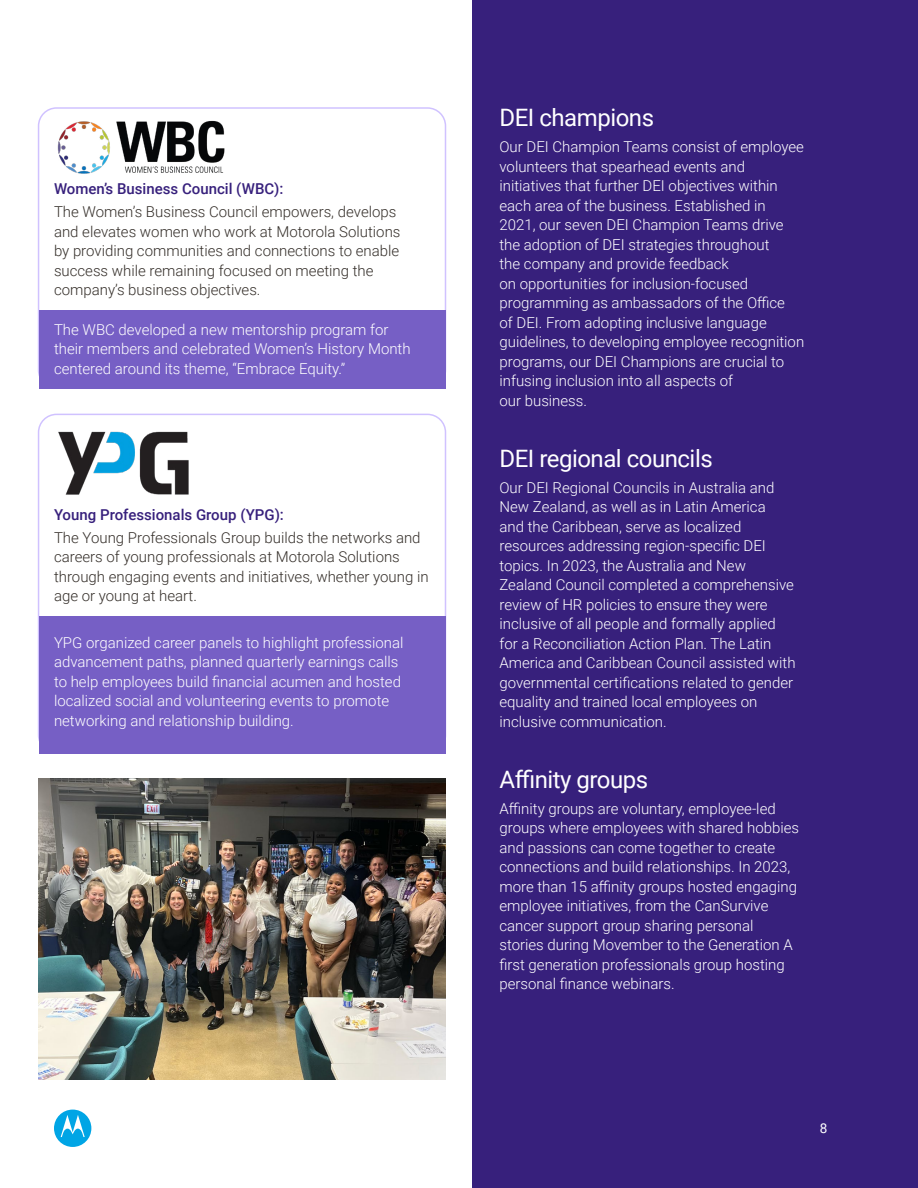
<style>
.page{position:relative;width:918px;height:1188px;background:#fff}
.page>*{position:absolute;margin:0;border:0;box-sizing:border-box;transform-origin:0 0}
.t1{font:24px "Roboto";letter-spacing:-.02em;color:#fff}
.t2{font:300 15px/19.5px "Roboto";color:#fff}
.t3{font:300 15px/19.5px "Roboto";color:#352f2a}
.t4{font:500 15px "Roboto";color:#37207c}
.t5{font:13.5px "Roboto";color:#fff}
</style>
<div class="page">
<div style="left:472px;top:0;width:446px;height:1188px;background:#37207c"></div>
<div style="left:39px;top:617px;width:407px;height:137px;background:#765fc5"></div>
<div style="left:39px;top:310px;width:407px;height:79px;background:#765fc5"></div>
<img style="left:57px;top:107px;width:167px;height:67px">
<img style="left:58px;top:431px;width:131px;height:64px">
<img style="left:39px;top:779px;width:407px;height:301px">
<div style="left:54px;top:1110px;width:37px;height:37px;background:#00a5e5;border-radius:50%"></div>
<svg style="left:61px;top:1115px;width:24px;height:22px"></svg>
<p class="t4" style="left:54px;top:179px;width:231px">Women’s Business Council (WBC):</p>
<p class="t3" style="left:54px;top:202px;width:348px">The Women’s Business Council empowers, develops and elevates women who work at Motorola Solutions by providing communities and connections to enable success while remaining focused on meeting the company’s business objectives.</p>
<p class="t2" style="left:54px;top:319px;width:358px">The WBC developed a new mentorship program for their members and celebrated Women’s History Month centered around its theme, “Embrace Equity.”</p>
<p class="t4" style="left:54px;top:504px;width:231px">Young Professionals Group (YPG):</p>
<p class="t3" style="left:54px;top:527px;width:376px">The Young Professionals Group builds the networks and careers of young professionals at Motorola Solutions through engaging events and initiatives, whether young in age or young at heart.</p>
<p class="t2" style="left:54px;top:632px;width:351px">YPG organized career panels to highlight professional advancement paths, planned quarterly earnings calls to help employees build financial acumen and hosted localized social and volunteering events to promote networking and relationship building.</p>
<h1 class="t1" style="left:500px;top:101px;width:156px">DEI champions</h1>
<p class="t2" style="left:500px;top:137px;width:306px">Our DEI Champion Teams consist of employee volunteers that spearhead events and initiatives that further DEI objectives within each area of the business. Established in 2021, our seven DEI Champion Teams drive the adoption of DEI strategies throughout<br>the company and provide feedback<br>on opportunities for inclusion-focused programming as ambassadors of the Office<br>of DEI. From adopting inclusive language guidelines, to developing employee recognition programs, our DEI Champions are crucial to infusing inclusion into all aspects of<br>our business.</p>
<h1 class="t1" style="left:500px;top:441px;width:215px">DEI regional councils</h1>
<p class="t2" style="left:500px;top:477px;width:298px">Our DEI Regional Councils in Australia and New Zealand, as well as in Latin America<br>and the Caribbean, serve as localized resources addressing region-specific DEI topics. In 2023, the Australia and New Zealand Council completed a comprehensive review of HR policies to ensure they were inclusive of all people and formally applied for a Reconciliation Action Plan. The Latin America and Caribbean Council assisted with governmental certifications related to gender equality and trained local employees on inclusive communication.</p>
<h1 class="t1" style="left:500px;top:762px;width:150px">Affinity groups</h1>
<p class="t2" style="left:500px;top:798px;width:301px">Affinity groups are voluntary, employee-led groups where employees with shared hobbies and passions can come together to create connections and build relationships. In 2023, more than 15 affinity groups hosted engaging employee initiatives, from the CanSurvive cancer support group sharing personal stories during Movember to the Generation A first generation professionals group hosting personal finance webinars.</p>
<p class="t5" style="left:820px;top:1119px;width:9px">8</p>
</div>
